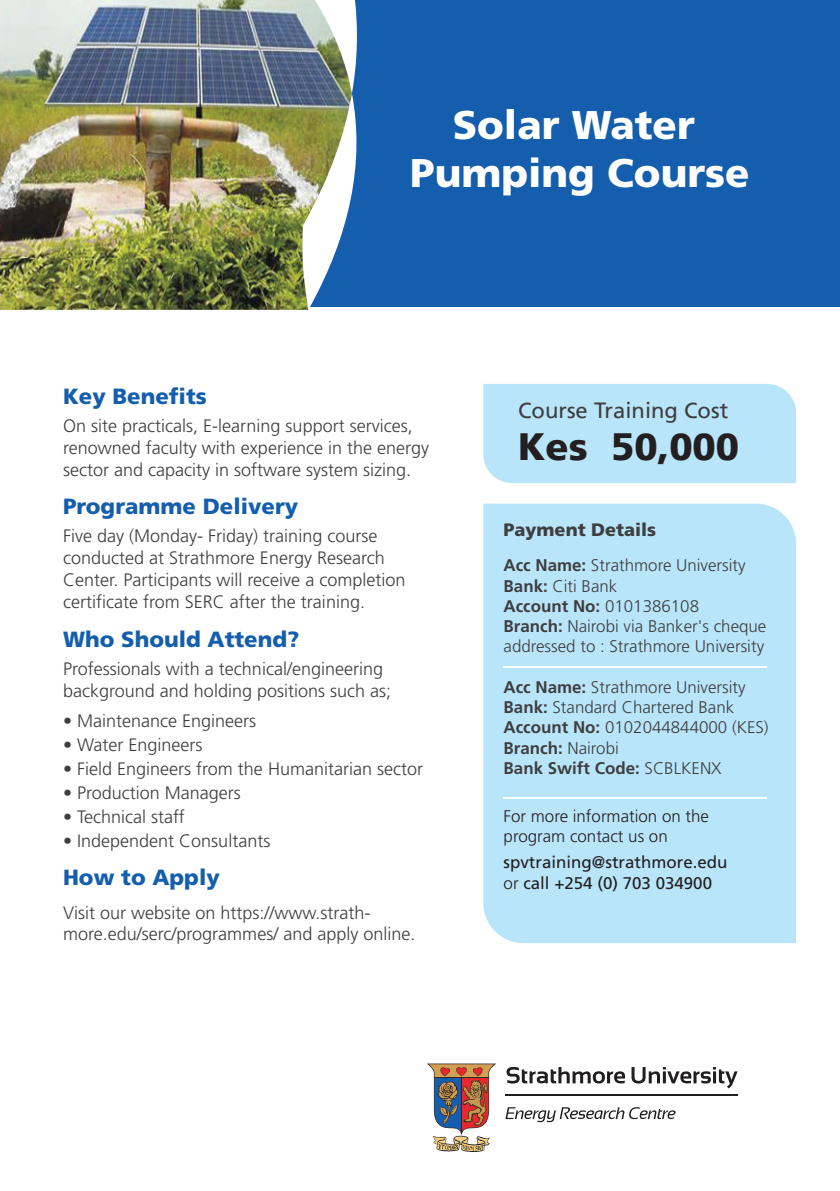
<style>
.page{position:relative;width:840px;height:1191px;background:#fff}
.page>*{position:absolute;margin:0;border:0;box-sizing:border-box;transform-origin:0 0}
.t1{font:900 40px/48px "Frutiger";color:#fff;text-align:center}
.t2{font:900 38px "Frutiger LT";color:#231f20}
.t3{font:900 22px "Frutiger LT Std";color:#145ead}
.t4{font:22px "Frutiger LT";color:#3e3e3f}
.t5{font:300 18px/22px "Frutiger";color:#3e3e3f}
.t6{font:300 18px/21.6px "Frutiger LT Std";color:#3e3e3f}
.t7{font:900 18px "Frutiger";color:#3e3e3f}
.t8{font:300 16.8px/20.2px "Frutiger";color:#3e3e3f}
.t9{font:700 16.8px/20.2px "Frutiger LT Std";color:#3e3e3f}
.t10{font:16.8px/20.2px "Frutiger LT Std";color:#231f20}
.t11{font:300 16.8px/20.2px "Frutiger";color:#231f20}
.s1{font-family:"Frutiger LT Std";font-weight:700}
.s2{font-family:"Frutiger";font-weight:300}
</style>
<div class="page">
<div style="left:0;top:0;width:839px;height:306px;background:#145ead"></div>
<img style="left:0;top:0;width:302px;height:310px">
<img style="left:302px;top:0;width:62px;height:310px">
<svg style="left:427px;top:1063px;width:310px;height:90px"></svg>
<div style="left:483px;top:384px;width:312px;height:99px;background:#b9e5fa"></div>
<div style="left:483px;top:503px;width:312px;height:440px;background:#b9e5fa"></div>
<hr style="left:503px;top:666px;width:263px;height:1px;background:#fff">
<hr style="left:503px;top:797px;width:263px;height:1px;background:#fff">
<h1 class="t1" style="left:410px;top:100px;width:341px">Solar Water<br>Pumping Course</h1>
<p class="t3" style="left:63px;top:383px;width:145px">Key Benefits</p>
<p class="t5" style="left:63px;top:414px;width:367px">On site practicals, E-learning support services, renowned faculty with experience in the energy sector and capacity in software system sizing.</p>
<p class="t3" style="left:63px;top:493px;width:236px">Programme Delivery</p>
<p class="t5" style="left:63px;top:525px;width:343px">Five day (Monday- Friday) training course conducted at Strathmore Energy Research Center. Participants will receive a completion certificate from SERC after the training.</p>
<p class="t3" style="left:63px;top:625px;width:238px">Who Should Attend?</p>
<p class="t5" style="left:63px;top:657px;width:329px">Professionals with a technical/engineering background and holding positions such as;</p>
<p class="t5" style="left:63px;top:709px;width:195px">• Maintenance Engineers</p>
<p class="t5" style="left:63px;top:733px;width:141px">• Water Engineers</p>
<p class="t5" style="left:63px;top:757px;width:361px">• Field Engineers from the Humanitarian sector</p>
<p class="t5" style="left:63px;top:781px;width:179px">• Production Managers</p>
<p class="t5" style="left:63px;top:805px;width:123px">• Technical staff</p>
<p class="t5" style="left:63px;top:829px;width:209px">• Independent Consultants</p>
<p class="t3" style="left:63px;top:864px;width:158px">How to Apply</p>
<p class="t6" style="left:63px;top:902px;width:354px">Visit our website on https://www.strath&shy;more.edu/serc/programmes/ and apply online.</p>
<p class="t4" style="left:518px;top:397px;width:211px">Course Training Cost</p>
<h2 class="t2" style="left:518px;top:424px;width:222px">Kes 50,000</h2>
<p class="t7" style="left:503px;top:519px;width:154px">Payment Details</p>
<p class="t8" style="left:503px;top:555px;width:243px"><span class="s1">Acc Name:</span> Strathmore University<br><span class="s1">Bank:</span> Citi Bank</p>
<p class="t9" style="left:503px;top:596px;width:197px">Account No: <span class="s2">0101386108</span></p>
<p class="t8" style="left:503px;top:616px;width:264px"><span class="s1">Branch:</span> Nairobi via Banker's cheque addressed to : Strathmore University</p>
<p class="t8" style="left:503px;top:677px;width:266px"><span class="s1">Acc Name:</span> Strathmore University<br><span class="s1">Bank:</span> Standard Chartered Bank<br><span class="s1">Account No:</span> 0102044844000 (KES)</p>
<p class="t9" style="left:503px;top:737px;width:219px">Branch: <span class="s2">Nairobi<br></span>Bank Swift Code: <span class="s2">SCBLKENX</span></p>
<p class="t11" style="left:503px;top:805px;width:207px">For more information on the program contact us on</p>
<p class="t10" style="left:503px;top:852px;width:225px">spvtraining@strathmore.edu <span class="s2">or</span> call +254 (0) 703 034900</p>
</div>
